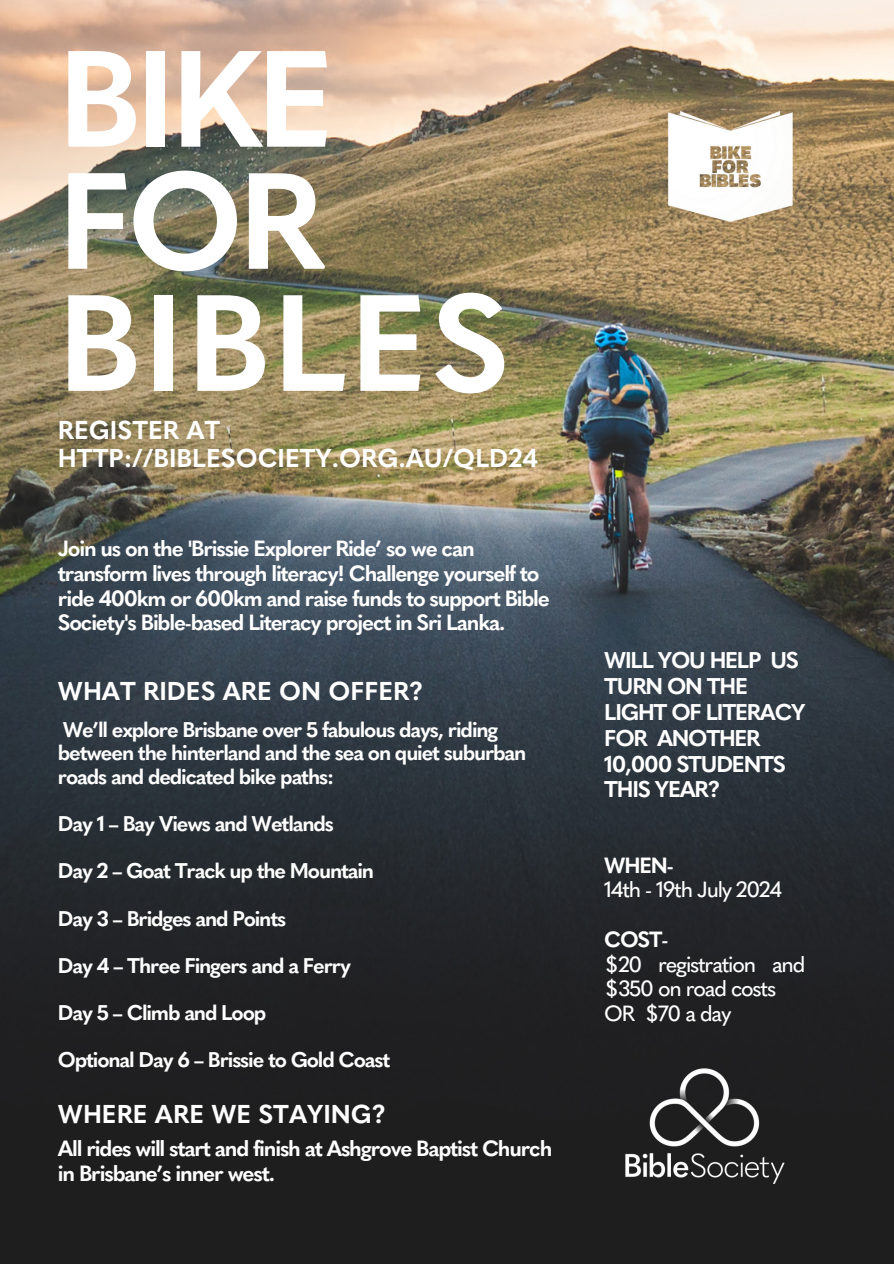
<style>
.page{position:relative;width:894px;height:1264px;background:#fff}
.page>*{position:absolute;margin:0;border:0;box-sizing:border-box;transform-origin:0 0}
.t1{font:700 135px "Quasimoda";letter-spacing:-.005em;color:#fff}
.t2{font:700 25.5px "Quasimoda";color:#fff}
.t3{font:700 22.5px/25.8px "Quasimoda";letter-spacing:-.055em;color:#fff}
.t4{font:700 21.75px/24.8px "Quasimoda";letter-spacing:-.055em;color:#fff}
.t5{font:500 21.75px/24.8px "Quasimoda";letter-spacing:-.055em;color:#fff}
.t6{font:700 21px/23.7px "Quasimoda";letter-spacing:-.055em;color:#fff}
</style>
<div class="page">
<img style="left:0;top:0;width:893px;height:1263px">
<img style="left:656px;top:97px;width:148px;height:134px">
<img style="left:587px;top:1044px;width:233px;height:167px">
<p class="t1" style="left:58px;top:19px;width:278px">BIKE</p>
<p class="t1" style="left:58px;top:141px;width:268px">FOR</p>
<p class="t1" style="left:58px;top:263px;width:453px">BIBLES</p>
<p class="t2" style="left:58px;top:415px;width:164px">REGISTER AT</p>
<p class="t2" style="left:58px;top:443px;width:481px">HTTP://BIBLESOCIETY.ORG.AU/QLD24</p>
<p class="t4" style="left:58px;top:536px;width:493px">Join us on the 'Brissie Explorer Ride’ so we can transform lives through literacy! Challenge yourself to ride 400km or 600km and raise funds to support Bible Society's Bible-based Literacy project in Sri Lanka.</p>
<p class="t2" style="left:58px;top:675px;width:367px">WHAT RIDES ARE ON OFFER?</p>
<p class="t6" style="left:58px;top:717px;width:470px">We’ll explore Brisbane over 5 fabulous days, riding between the hinterland and the sea on quiet suburban roads and dedicated bike paths:</p>
<p class="t6" style="left:58px;top:812px;width:277px">Day 1 – Bay Views and Wetlands</p>
<p class="t6" style="left:58px;top:859px;width:318px">Day 2 – Goat Track up the Mountain</p>
<p class="t6" style="left:58px;top:906px;width:230px">Day 3 – Bridges and Points</p>
<p class="t6" style="left:58px;top:953px;width:294px">Day 4 – Three Fingers and a Ferry</p>
<p class="t6" style="left:58px;top:1001px;width:210px">Day 5 – Climb and Loop</p>
<p class="t6" style="left:58px;top:1048px;width:334px">Optional Day 6 – Brissie to Gold Coast</p>
<p class="t2" style="left:58px;top:1099px;width:329px">WHERE ARE WE STAYING?</p>
<p class="t4" style="left:58px;top:1136px;width:496px">All rides will start and finish at Ashgrove Baptist Church in Brisbane’s inner west.</p>
<p class="t3" style="left:604px;top:647px;width:202px">WILL YOU HELP US<br>TURN ON THE<br>LIGHT OF LITERACY<br>FOR ANOTHER<br>10,000 STUDENTS<br>THIS YEAR?</p>
<p class="t4" style="left:604px;top:852px;width:71px">WHEN-</p>
<p class="t5" style="left:604px;top:877px;width:179px">14th - 19th July 2024</p>
<p class="t4" style="left:604px;top:926px;width:65px">COST-</p>
<p class="t5" style="left:604px;top:951px;width:202px">$20 registration and $350 on road costs</p>
<p class="t5" style="left:604px;top:1001px;width:129px">OR $70 a day</p>
</div>
